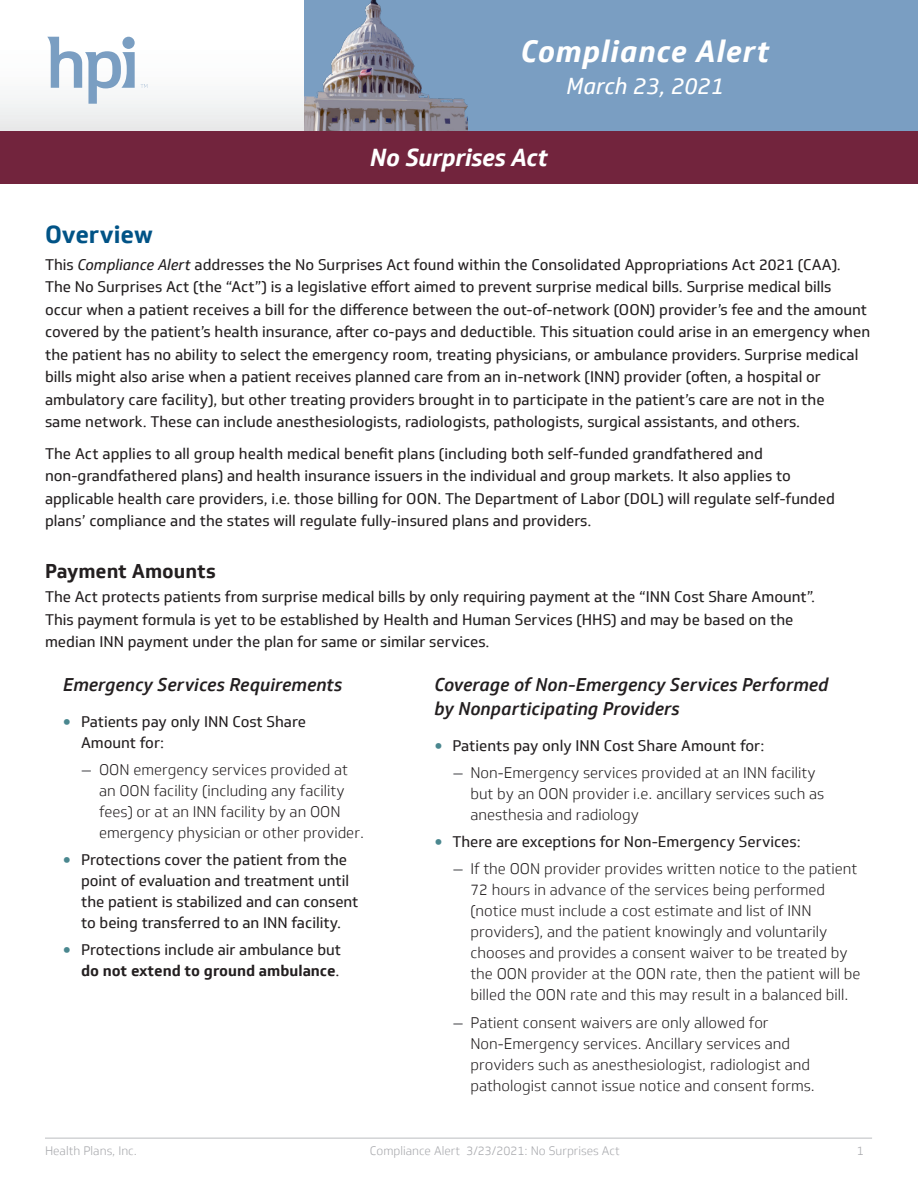
<style>
.page{position:relative;width:918px;height:1188px;background:#fff}
.page>*{position:absolute;margin:0;border:0;box-sizing:border-box;transform-origin:0 0}
.t1{font:italic 700 30px "Soleto";letter-spacing:.03em;color:#fff}
.t2{font:italic 700 24px "Soleto";letter-spacing:-.01em;color:#fff}
.t3{font:700 24px "Soleto";color:#015386}
.t4{font:italic 22.5px "Soleto";color:#fff}
.t5{font:700 19.5px "Soleto";color:#231f20}
.t6{font:italic 500 18px/24px "Soleto";color:#231f20}
.t7{font:15px/22.5px "Soleto";color:#231f20}
.t8{font:300 15px/21px "Soleto";color:#231f20}
.t9{font:300 12px "Soleto";color:#a8a9ad}
.s1{font-style:italic}
.s2{font-family:"Lato";font-weight:700;font-size:13.5px;color:#6c6d70}
.s3{font-weight:700}
</style>
<div class="page">
<hr style="left:45px;top:1138px;width:827px;height:1px;background:#bcbdc0">
<div style="left:0;top:130px;width:918px;height:54px;background:#72243d"></div>
<div style="left:0;top:0;width:314px;height:130px;background:linear-gradient(to bottom,#fff,#eeeff0)"></div>
<div style="left:304px;top:0;width:614px;height:130px;background:#7a9ec2"></div>
<svg style="left:47px;top:37px;width:88px;height:67px"></svg>
<div style="left:122px;top:37px;width:13px;height:12px;background:#7a9ec2;border-radius:50%"></div>
<svg style="left:141px;top:84px;width:6px;height:4px"></svg>
<img style="left:304px;top:0;width:164px;height:130px">
<h1 class="t1" style="left:521px;top:32px;width:250px">Compliance Alert</h1>
<h3 class="t4" style="left:566px;top:73px;width:159px">March 23, 2021</h3>
<h2 class="t2" style="left:370px;top:143px;width:179px">No Surprises Act</h2>
<h2 class="t3" style="left:45px;top:219px;width:109px">Overview</h2>
<p class="t7" style="left:45px;top:253px;width:827px">This <span class="s1">Compliance Alert</span> addresses the No Surprises Act found within the Consolidated Appropriations Act 2021 (CAA).<br>The No Surprises Act (the “Act”) is a legislative effort aimed to prevent surprise medical bills. Surprise medical bills occur when a patient receives a bill for the difference between the out-of-network (OON) provider’s fee and the amount covered by the patient’s health insurance, after co-pays and deductible. This situation could arise in an emergency when the patient has no ability to select the emergency room, treating physicians, or ambulance providers. Surprise medical bills might also arise when a patient receives planned care from an in-network (INN) provider (often, a hospital or ambulatory care facility), but other treating providers brought in to participate in the patient’s care are not in the<br>same network. These can include anesthesiologists, radiologists, pathologists, surgical assistants, and others.</p>
<p class="t7" style="left:45px;top:442px;width:791px">The Act applies to all group health medical benefit plans (including both self-funded grandfathered and non-grandfathered plans) and health insurance issuers in the individual and group markets. It also applies to applicable health care providers, i.e. those billing for OON. The Department of Labor (DOL) will regulate self-funded plans’ compliance and the states will regulate fully-insured plans and providers.</p>
<h3 class="t5" style="left:45px;top:559px;width:172px">Payment Amounts</h3>
<p class="t7" style="left:45px;top:586px;width:772px">The Act protects patients from surprise medical bills by only requiring payment at the “INN Cost Share Amount”.<br>This payment formula is yet to be established by Health and Human Services (HHS) and may be based on the median INN payment under the plan for same or similar services.</p>
<p class="t6" style="left:434px;top:673px;width:396px">Coverage of Non-Emergency Services Performed by Nonparticipating Providers</p>
<p class="t7" style="left:452px;top:734px;width:314px">Patients pay only INN Cost Share Amount for:</p>
<p class="t8" style="left:470px;top:762px;width:355px;text-indent:-18px"><span class="s2">—</span> Non-Emergency services provided at an INN facility but by an OON provider i.e. ancillary services such as anesthesia and radiology</p>
<p class="t7" style="left:452px;top:830px;width:350px">There are exceptions for Non-Emergency Services:</p>
<p class="t8" style="left:470px;top:858px;width:392px;text-indent:-18px"><span class="s2">—</span> If the OON provider provides written notice to the patient 72 hours in advance of the services being performed (notice must include a cost estimate and list of INN providers), and the patient knowingly and voluntarily chooses and provides a consent waiver to be treated by the OON provider at the OON rate, then the patient will be billed the OON rate and this may result in a balanced bill.</p>
<p class="t8" style="left:470px;top:1013px;width:346px;text-indent:-18px"><span class="s2">—</span> Patient consent waivers are only allowed for Non-Emergency services. Ancillary services and providers such as anesthesiologist, radiologist and pathologist cannot issue notice and consent forms.</p>
<p class="t6" style="left:63px;top:673px;width:281px">Emergency Services Requirements</p>
<p class="t7" style="left:81px;top:711px;width:226px;line-height:21px">Patients pay only INN Cost Share<br>Amount for:</p>
<p class="t8" style="left:99px;top:759px;width:267px;text-indent:-18px"><span class="s2">—</span> OON emergency services provided at an OON facility (including any facility fees) or at an INN facility by an OON emergency physician or other provider.</p>
<p class="t7" style="left:81px;top:849px;width:279px;line-height:21px">Protections cover the patient from the point of evaluation and treatment until the patient is stabilized and can consent to being transferred to an INN facility.</p>
<p class="t7" style="left:81px;top:939px;width:262px;line-height:21px">Protections include air ambulance but <span class="s3">do not extend to ground ambulance</span>.</p>
<p class="t9" style="left:45px;top:1144px;width:94px">Health Plans, Inc.</p>
<p class="t9" style="left:370px;top:1144px;width:252px">Compliance Alert 3/23/2021: No Surprises Act</p>
<p class="t9" style="left:857px;top:1144px;width:9px">1</p>
</div>
